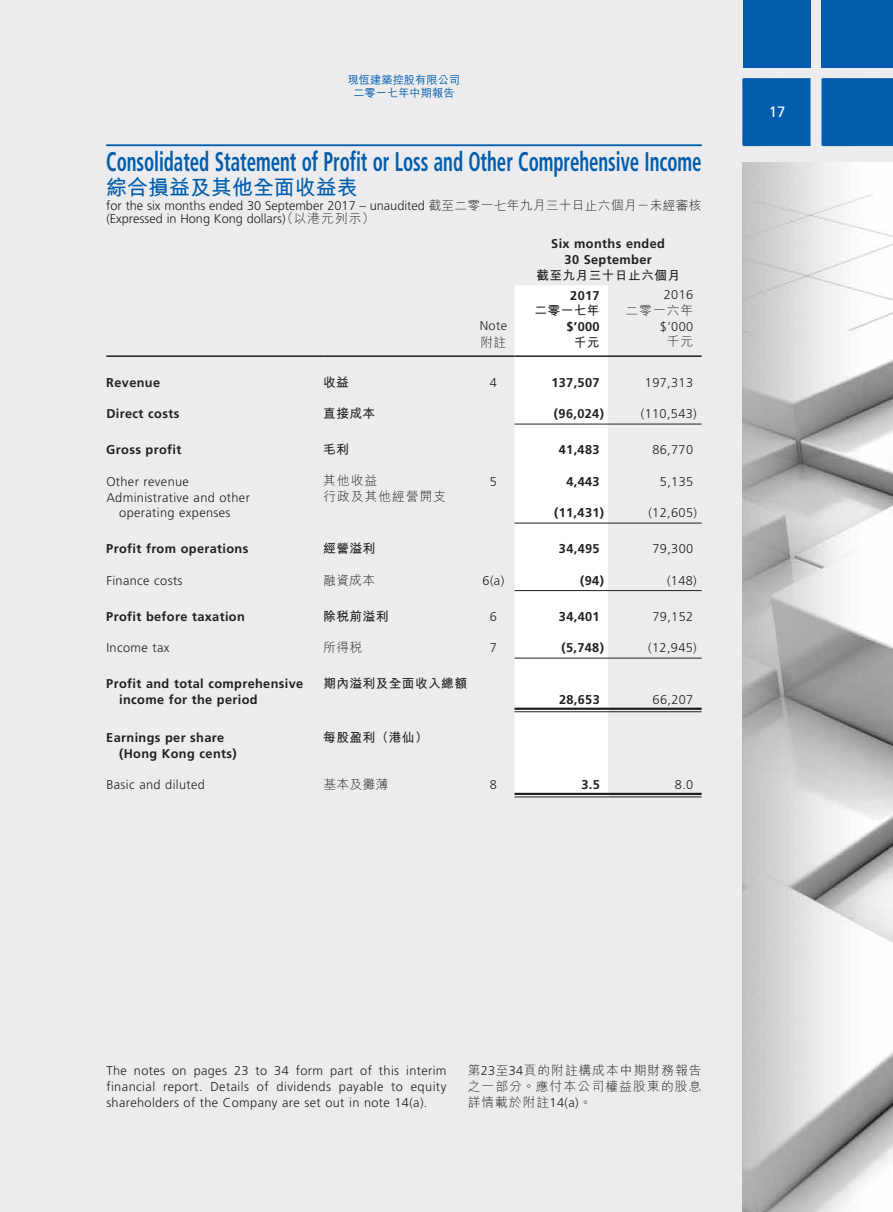
<style>
.page{position:relative;width:893px;height:1212px;background:#ececee}
.page>*{position:absolute;margin:0;border:0;box-sizing:border-box;transform-origin:0 0}
.t1{font:700 condensed 27px "Frutiger LT Std";letter-spacing:-.005em;color:#015dab;scale:.7 1}
.t2{font:700 21px "M Hei HK";color:#015dab}
.t3{font:15px "Frutiger LT Std";color:#fff}
.t4{font:300 12.75px/15.8px "Frutiger LT Std";letter-spacing:.03em;color:#231f20;text-align:center}
.t5{font:700 12.75px/15.8px "Frutiger LT Std";letter-spacing:.03em;color:#231f20}
.t6{font:300 12.75px/12.8px "Frutiger LT Std";color:#231f20}
.t7{font:300 12.75px/15.8px "M Hei HK";letter-spacing:.08em;color:#231f20;text-align:justify}
.t8{font:700 12.75px "M Hei HK";letter-spacing:.03em;color:#231f20}
.t9{font:500 11.25px/13.5px "M Hei HK";color:#015dab;text-align:center}
.s1{font-family:"M Hei HK"}
.s2{font-family:"Frutiger LT Std"}
</style>
<div class="page">
<div style="left:743px;top:0;width:67px;height:67px;background:#015dab"></div>
<div style="left:822px;top:0;width:71px;height:67px;background:#015dab"></div>
<div style="left:742px;top:78px;width:68px;height:68px;background:#015dab"></div>
<div style="left:821px;top:78px;width:72px;height:68px;background:#015dab"></div>
<img style="left:742px;top:162px;width:151px;height:1050px">
<hr style="left:106px;top:145px;width:596px;height:1px;background:#015dab">
<div style="left:514px;top:285px;width:94px;height:508px;background:#fff"></div>
<hr style="left:106px;top:355px;width:217px;height:2px;background:#231f20">
<hr style="left:323px;top:355px;width:149px;height:2px;background:#231f20">
<hr style="left:472px;top:355px;width:42px;height:2px;background:#231f20">
<hr style="left:514px;top:355px;width:94px;height:2px;background:#231f20">
<hr style="left:608px;top:355px;width:94px;height:2px;background:#231f20">
<hr style="left:514px;top:424px;width:94px;height:1px;background:#231f20">
<hr style="left:608px;top:424px;width:94px;height:1px;background:#231f20">
<hr style="left:514px;top:523px;width:94px;height:1px;background:#231f20">
<hr style="left:608px;top:523px;width:94px;height:1px;background:#231f20">
<hr style="left:514px;top:590px;width:94px;height:1px;background:#231f20">
<hr style="left:608px;top:590px;width:94px;height:1px;background:#231f20">
<hr style="left:514px;top:658px;width:94px;height:1px;background:#231f20">
<hr style="left:608px;top:658px;width:94px;height:1px;background:#231f20">
<hr style="left:514px;top:708px;width:94px;height:2px;background:#231f20">
<hr style="left:514px;top:711px;width:94px;height:1px;background:#231f20">
<hr style="left:608px;top:708px;width:94px;height:2px;background:#231f20">
<hr style="left:608px;top:711px;width:94px;height:1px;background:#231f20">
<hr style="left:514px;top:793px;width:94px;height:2px;background:#231f20">
<hr style="left:514px;top:796px;width:94px;height:1px;background:#231f20">
<hr style="left:608px;top:793px;width:94px;height:2px;background:#231f20">
<hr style="left:608px;top:796px;width:94px;height:1px;background:#231f20">
<p class="t9" style="left:348px;top:72px;width:114px">現恆建築控股有限公司二零一七年中期報告</p>
<h1 class="t1" style="left:106px;top:146px;width:852px">Consolidated Statement of Profit or Loss and Other Comprehensive Income</h1>
<h2 class="t2" style="left:106px;top:172px;width:253px">綜合損益及其他全面收益表</h2>
<p class="t6" style="left:106px;top:200px;width:597px">for the six months ended 30 September 2017 – unaudited <span class="s1">截至二零一七年九月三十日止六個月－未經審核</span>(Expressed in Hong Kong dollars)<span class="s1">（以港元列示）</span></p>
<p class="t5" style="left:551px;top:236px;width:115px;text-align:center">Six months ended<br>30 September</p>
<p class="t8" style="left:536px;top:266px;width:145px">截至九月三十日止六個月</p>
<p class="t5" style="left:570px;top:287px;width:31px">2017</p>
<p class="t4" style="left:664px;top:287px;width:31px">2016</p>
<p class="t8" style="left:534px;top:301px;width:67px">二零一七年</p>
<p class="t7" style="left:625px;top:301px;width:69px">二零一六年</p>
<p class="t4" style="left:480px;top:318px;width:29px">Note</p>
<p class="t5" style="left:566px;top:319px;width:35px">$’000</p>
<p class="t4" style="left:660px;top:319px;width:35px">$’000</p>
<p class="t7" style="left:480px;top:334px;width:27px">附註</p>
<p class="t8" style="left:574px;top:333px;width:27px">千元</p>
<p class="t7" style="left:667px;top:333px;width:28px">千元</p>
<p class="t5" style="left:106px;top:375px;width:55px">Revenue</p>
<p class="t8" style="left:323px;top:373px;width:27px">收益</p>
<p class="t4" style="left:490px;top:375px;width:9px">4</p>
<p class="t5" style="left:551px;top:375px;width:50px">137,507</p>
<p class="t4" style="left:645px;top:375px;width:50px">197,313</p>
<p class="t5" style="left:106px;top:406px;width:74px">Direct costs</p>
<p class="t8" style="left:323px;top:404px;width:54px">直接成本</p>
<p class="t5" style="left:554px;top:406px;width:51px">(96,024)</p>
<p class="t4" style="left:641px;top:406px;width:58px">(110,543)</p>
<p class="t5" style="left:106px;top:442px;width:77px">Gross profit</p>
<p class="t8" style="left:323px;top:440px;width:27px">毛利</p>
<p class="t5" style="left:559px;top:442px;width:42px">41,483</p>
<p class="t4" style="left:652px;top:442px;width:42px">86,770</p>
<p class="t4" style="left:106px;top:474px;width:84px">Other revenue</p>
<p class="t7" style="left:323px;top:472px;width:55px">其他收益</p>
<p class="t4" style="left:490px;top:474px;width:9px">5</p>
<p class="t5" style="left:566px;top:474px;width:35px">4,443</p>
<p class="t4" style="left:660px;top:474px;width:35px">5,135</p>
<p class="t4" style="left:106px;top:489px;width:145px">Administrative and other operating expenses</p>
<p class="t7" style="left:323px;top:488px;width:124px">行政及其他經營開支</p>
<p class="t5" style="left:554px;top:505px;width:51px">(11,431)</p>
<p class="t4" style="left:648px;top:505px;width:50px">(12,605)</p>
<p class="t5" style="left:106px;top:541px;width:144px">Profit from operations</p>
<p class="t8" style="left:323px;top:539px;width:54px">經營溢利</p>
<p class="t5" style="left:559px;top:541px;width:42px">34,495</p>
<p class="t4" style="left:652px;top:541px;width:42px">79,300</p>
<p class="t4" style="left:106px;top:573px;width:78px">Finance costs</p>
<p class="t7" style="left:323px;top:572px;width:54px">融資成本</p>
<p class="t4" style="left:483px;top:573px;width:23px">6(a)</p>
<p class="t5" style="left:580px;top:573px;width:25px">(94)</p>
<p class="t4" style="left:667px;top:573px;width:31px">(148)</p>
<p class="t5" style="left:106px;top:609px;width:140px">Profit before taxation</p>
<p class="t8" style="left:323px;top:607px;width:67px">除稅前溢利</p>
<p class="t4" style="left:490px;top:609px;width:9px">6</p>
<p class="t5" style="left:559px;top:609px;width:42px">34,401</p>
<p class="t4" style="left:652px;top:609px;width:42px">79,152</p>
<p class="t4" style="left:106px;top:640px;width:65px">Income tax</p>
<p class="t7" style="left:323px;top:639px;width:40px">所得稅</p>
<p class="t4" style="left:490px;top:640px;width:9px">7</p>
<p class="t5" style="left:561px;top:640px;width:44px">(5,748)</p>
<p class="t4" style="left:648px;top:640px;width:50px">(12,945)</p>
<p class="t5" style="left:119px;top:676px;width:186px;text-indent:-13px">Profit and total comprehensive income for the period</p>
<p class="t8" style="left:323px;top:674px;width:145px">期內溢利及全面收入總額</p>
<p class="t5" style="left:559px;top:692px;width:42px">28,653</p>
<p class="t4" style="left:653px;top:692px;width:42px">66,207</p>
<p class="t5" style="left:119px;top:730px;width:119px;text-indent:-13px">Earnings per share (Hong Kong cents)</p>
<p class="t8" style="left:323px;top:728px;width:106px">每股盈利（港仙）</p>
<p class="t4" style="left:106px;top:777px;width:100px">Basic and diluted</p>
<p class="t7" style="left:323px;top:776px;width:67px">基本及攤薄</p>
<p class="t4" style="left:490px;top:777px;width:9px">8</p>
<p class="t5" style="left:581px;top:777px;width:20px">3.5</p>
<p class="t4" style="left:675px;top:777px;width:20px">8.0</p>
<p class="t3" style="left:769px;top:103px;width:18px">17</p>
<p class="t4" style="left:106px;top:1063px;width:342px;text-align:justify">The notes on pages 23 to 34 form part of this interim financial report. Details of dividends payable to equity shareholders of the Company are set out in note 14(a).</p>
<p class="t7" style="left:468px;top:1062px;width:235px">第<span class="s2">23</span>至<span class="s2">34</span>頁的附註構成本中期財務報告之一部分。應付本公司權益股東的股息詳情載於附註<span class="s2">14(a)</span>。</p>
</div>
